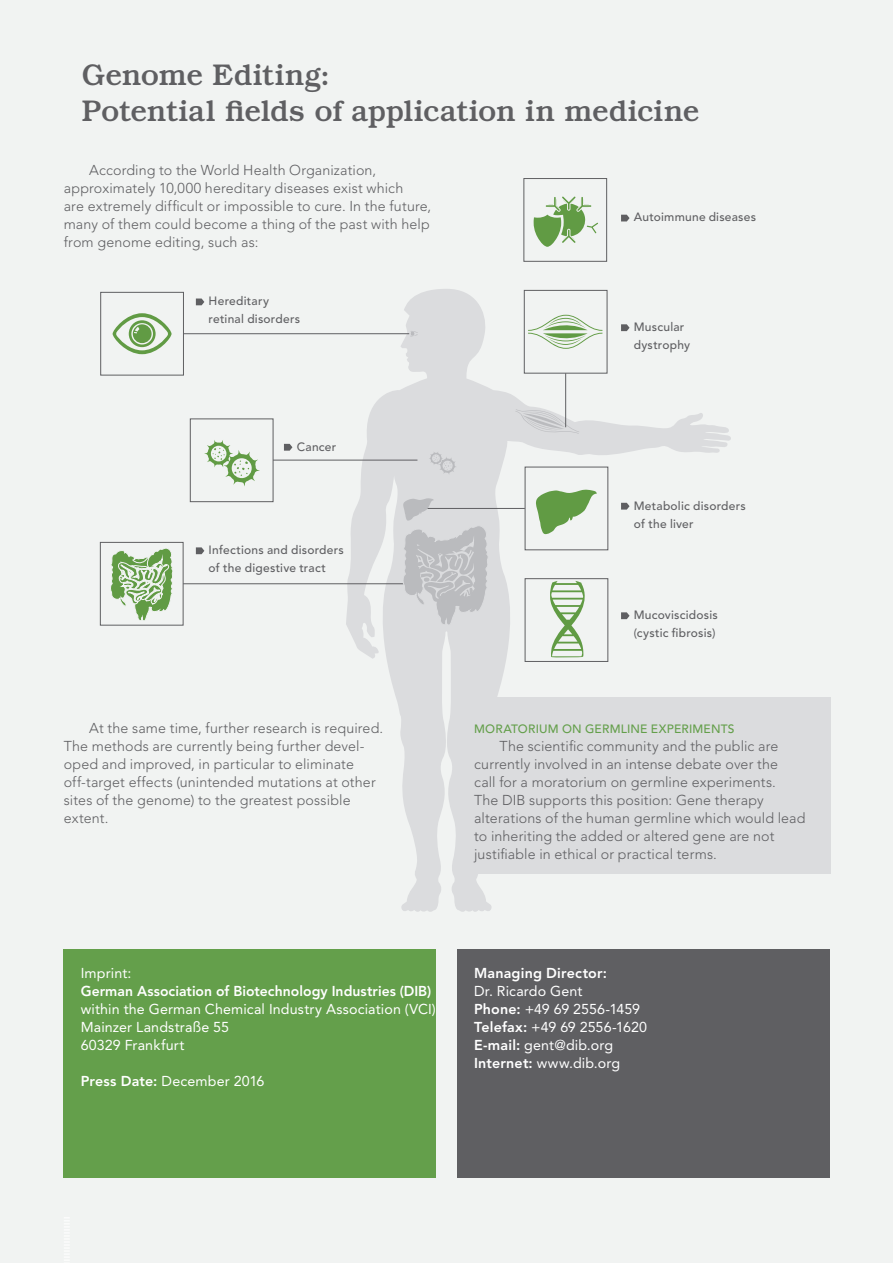
<style>
.page{position:relative;width:893px;height:1263px;background:#f1f3f2}
.page>*{position:absolute;margin:0;border:0;box-sizing:border-box;transform-origin:0 0}
.t1{font:500 30px/36px "Bookman Std";letter-spacing:-.01em;color:#5f5f62}
.t2{font:300 14.25px/18px "Avenir LT Std";letter-spacing:.01em;color:#5f5f62}
.t3{font:14.25px/18px "Avenir LT Std";letter-spacing:.01em;color:#fff}
.t4{font:800 14.25px "Avenir";letter-spacing:.005em;color:#fff}
.t5{font:500 12px/18px "Avenir LT Std";letter-spacing:.02em;color:#5f5f62}
.t6{font:500 12px "Avenir LT Std";letter-spacing:.015em;color:#649f4b}
.s1{font-family:"Avenir";font-weight:800}
</style>
<div class="page">
<div style="left:64px;top:949px;width:372px;height:228px;background:#649f4b"></div>
<div style="left:457px;top:949px;width:372px;height:228px;background:#5f5f62"></div>
<svg style="left:346px;top:289px;width:385px;height:623px"></svg>
<svg style="left:493px;top:406px;width:10px;height:4px"></svg>
<hr style="left:184px;top:333px;width:225px;height:1px;background:#5f5f62">
<hr style="left:273px;top:460px;width:144px;height:1px;background:#5f5f62">
<div style="left:101px;top:292px;width:83px;height:83px;border:1px solid #5f5f62"></div>
<svg style="left:113px;top:313px;width:59px;height:41px"></svg>
<div style="left:190px;top:419px;width:83px;height:83px;border:1px solid #5f5f62"></div>
<hr style="left:414px;top:508px;width:111px;height:1px;background:#5f5f62">
<div style="left:525px;top:578px;width:83px;height:84px;border:1px solid #5f5f62"></div>
<svg style="left:549px;top:581px;width:37px;height:77px"></svg>
<div style="left:524px;top:178px;width:83px;height:83px;border:1px solid #5f5f62"></div>
<div style="left:525px;top:467px;width:83px;height:83px;border:1px solid #5f5f62"></div>
<svg style="left:536px;top:490px;width:61px;height:44px"></svg>
<hr style="left:183px;top:583px;width:227px;height:1px;background:#5f5f62">
<div style="left:100px;top:542px;width:83px;height:83px;border:1px solid #5f5f62"></div>
<svg style="left:515px;top:409px;width:64px;height:25px;background:#d7d8da"></svg>
<svg style="left:204px;top:440px;width:56px;height:46px"></svg>
<svg style="left:429px;top:451px;width:28px;height:24px"></svg>
<svg style="left:534px;top:196px;width:64px;height:51px"></svg>
<svg style="left:402px;top:498px;width:88px;height:128px;background:#cacbcd"></svg>
<svg style="left:110px;top:548px;width:63px;height:73px"></svg>
<hr style="left:565px;top:373px;width:1px;height:54px;background:#5f5f62">
<div style="left:524px;top:290px;width:83px;height:83px;border:1px solid #5f5f62"></div>
<svg style="left:528px;top:315px;width:74px;height:34px"></svg>
<svg style="left:410px;top:331px;width:8px;height:5px"></svg>
<div style="left:457px;top:697px;width:373px;height:177px;background:#dbdcde"></div>
<svg style="left:196px;top:298px;width:8px;height:7px"></svg>
<svg style="left:284px;top:444px;width:8px;height:7px"></svg>
<svg style="left:621px;top:503px;width:9px;height:7px"></svg>
<svg style="left:196px;top:547px;width:8px;height:7px"></svg>
<svg style="left:621px;top:612px;width:9px;height:7px"></svg>
<svg style="left:621px;top:324px;width:9px;height:7px"></svg>
<svg style="left:621px;top:215px;width:9px;height:6px"></svg>
<h1 class="t1" style="left:82px;top:57px;width:619px">Genome Editing:<br>Potential fields of application in medicine</h1>
<p class="t2" style="left:64px;top:161px;width:369px;text-indent:26px">According to the World Health Organization, approximately 10,000 hereditary diseases exist which<br>are extremely difficult or impossible to cure. In the future, many of them could become a thing of the past with help from genome editing, such as:</p>
<p class="t5" style="left:634px;top:209px;width:124px">Autoimmune diseases</p>
<p class="t5" style="left:209px;top:292px;width:93px">Hereditary retinal disorders</p>
<p class="t5" style="left:297px;top:438px;width:41px">Cancer</p>
<p class="t5" style="left:209px;top:541px;width:137px">Infections and disorders of the digestive tract</p>
<p class="t5" style="left:634px;top:318px;width:58px">Muscular dystrophy</p>
<p class="t5" style="left:634px;top:497px;width:114px">Metabolic disorders of the liver</p>
<p class="t5" style="left:634px;top:606px;width:85px">Mucoviscidosis (cystic fibrosis)</p>
<p class="t2" style="left:64px;top:719px;width:321px;text-indent:26px">At the same time, further research is required.<br>The methods are currently being further devel&shy;oped and improved, in particular to eliminate off-target effects (unintended mutations at other sites of the genome) to the greatest possible extent.</p>
<p class="t6" style="left:474px;top:722px;width:262px">MORATORIUM ON GERMLINE EXPERIMENTS</p>
<p class="t2" style="left:474px;top:737px;width:333px;text-indent:26px">The scientific community and the public are currently involved in an intense debate over the<br>call for a moratorium on germline experiments.<br>The DIB supports this position: Gene therapy alterations of the human germline which would lead to inheriting the added or altered gene are not justifiable in ethical or practical terms.</p>
<p class="t3" style="left:81px;top:964px;width:52px">Imprint:</p>
<p class="t4" style="left:81px;top:982px;width:352px">German Association of Biotechnology Industries (DIB)</p>
<p class="t3" style="left:81px;top:1000px;width:357px">within the German Chemical Industry Association (VCI)<br>Mainzer Landstraße 55<br>60329 Frankfurt</p>
<p class="t3" style="left:81px;top:1072px;width:185px"><span class="s1">Press Date:</span> December 2016</p>
<p class="t4" style="left:474px;top:964px;width:134px">Managing Director:</p>
<p class="t3" style="left:474px;top:982px;width:174px">Dr. Ricardo Gent<br><span class="s1">Phone:</span> +49 69 2556-1459<br><span class="s1">Telefax:</span> +49 69 2556-1620<br><span class="s1">E-mail:</span> gent@dib.org<br><span class="s1">Internet:</span> www.dib.org</p>
</div>
